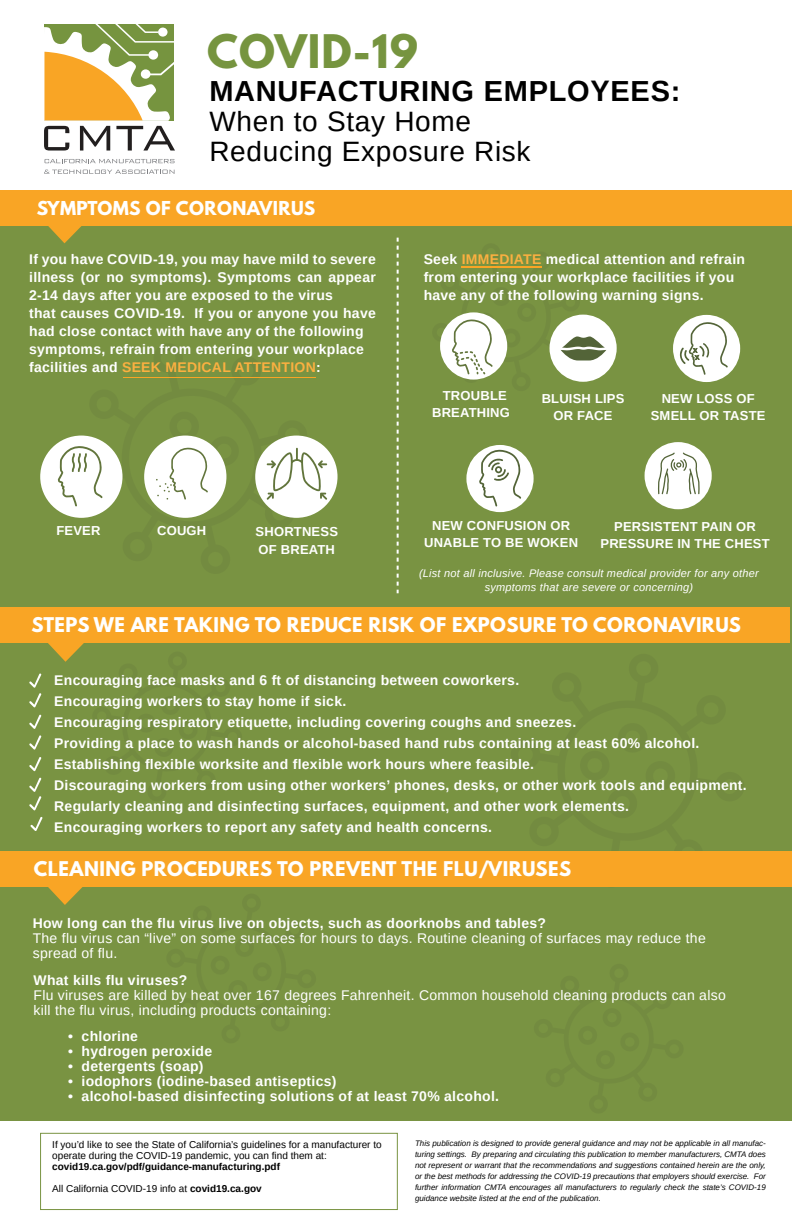
<style>
.page{position:relative;width:792px;height:1224px;background:#fff}
.page>*{position:absolute;margin:0;border:0;box-sizing:border-box;transform-origin:0 0}
.t1{font:700 41px "League Spartan";letter-spacing:.025em;color:#76943f}
.t2{font:700 29px "Arimo";letter-spacing:.025em;color:#000}
.t3{font:28px/30px "Arimo";letter-spacing:.025em;color:#000}
.t4{font:700 18px "League Spartan";letter-spacing:.025em;color:#fff}
.t5{font:700 17px "League Spartan";letter-spacing:.025em;color:#fff}
.t6{font:700 14px/18px "Arimo";letter-spacing:.02em;color:#fff}
.t7{font:14px/15px "Arimo";letter-spacing:.02em;color:#fff}
.t8{font:700 13px/17px "Arimo";letter-spacing:.015em;color:#fff;text-align:center}
.t9{font:italic 11px/14px "Arimo";letter-spacing:.02em;color:#fff;text-align:center}
.t10{font:10px/11px "Arimo";color:#000}
.t11{font:700 10px "Arimo";color:#000}
.t12{font:italic 8px/11px "Arimo";color:#000;text-align:justify}
.s1{color:#fbb040}
.s2{font-weight:700}
</style>
<div class="page">
<div style="left:0;top:215px;width:792px;height:906px;background:#799342"></div>
<svg style="left:44px;top:24px;width:131px;height:127px"></svg>
<svg style="left:45px;top:159px;width:129px;height:4px"></svg>
<svg style="left:44px;top:170px;width:130px;height:4px"></svg>
<svg style="left:40px;top:225px;width:50px;height:18px"></svg>
<div style="left:0;top:190px;width:792px;height:35px;background:#f9a525"></div>
<div style="left:40px;top:436px;width:83px;height:82px;background:#fff;border-radius:50%"></div>
<svg style="left:58px;top:446px;width:45px;height:60px"></svg>
<svg style="left:397px;top:238px;width:2px;height:355px"></svg>
<div style="left:144px;top:436px;width:82px;height:82px;background:#fff;border-radius:50%"></div>
<div style="left:255px;top:436px;width:83px;height:82px;background:#fff;border-radius:50%"></div>
<svg style="left:144px;top:435px;width:83px;height:71px"></svg>
<svg style="left:267px;top:448px;width:60px;height:52px"></svg>
<div style="left:645px;top:442px;width:67px;height:67px;background:#fff;border-radius:50%"></div>
<div style="left:466px;top:445px;width:68px;height:67px;background:#fff;border-radius:50%"></div>
<div style="left:550px;top:315px;width:67px;height:67px;background:#fff;border-radius:50%"></div>
<svg style="left:440px;top:266px;width:166px;height:116px"></svg>
<svg style="left:658px;top:453px;width:42px;height:41px"></svg>
<svg style="left:479px;top:448px;width:42px;height:58px"></svg>
<div style="left:0;top:607px;width:790px;height:36px;background:#f9a525"></div>
<svg style="left:48px;top:887px;width:35px;height:18px"></svg>
<div style="left:0;top:851px;width:792px;height:36px;background:#f9a525"></div>
<hr style="left:462px;top:266px;width:80px;height:2px;background:#f9a525">
<svg style="left:29px;top:643px;width:55px;height:167px"></svg>
<hr style="left:123px;top:377px;width:192px;height:1px;background:#f9a525">
<svg style="left:30px;top:817px;width:13px;height:14px"></svg>
<div style="left:673px;top:315px;width:67px;height:67px;background:#fff;border-radius:50%"></div>
<svg style="left:679px;top:320px;width:49px;height:55px"></svg>
<div style="left:40px;top:1133px;width:358px;height:77px;border:1px solid #799342"></div>
<h1 class="t1" style="left:207px;top:20px;width:213px">COVID-19</h1>
<h2 class="t2" style="left:209px;top:71px;width:473px">MANUFACTURING EMPLOYEES:</h2>
<h3 class="t3" style="left:209px;top:106px;width:323px">When to Stay Home<br>Reducing Exposure Risk</h3>
<p class="t5" style="left:37px;top:195px;width:280px">SYMPTOMS OF CORONAVIRUS</p>
<p class="t6" style="left:29px;top:251px;width:348px">If you have COVID-19, you may have mild to severe illness (or no symptoms). Symptoms can appear 2-14 days after you are exposed to the virus<br>that causes COVID-19. If you or anyone you have had close contact with have any of the following symptoms, refrain from entering your workplace facilities and <span class="s1">SEEK MEDICAL ATTENTION</span>:</p>
<p class="t6" style="left:424px;top:251px;width:323px">Seek <span class="s1">IMMEDIATE</span> medical attention and refrain from entering your workplace facilities if you have any of the following warning signs.</p>
<p class="t8" style="left:56px;top:522px;width:46px">FEVER</p>
<p class="t8" style="left:157px;top:522px;width:51px">COUGH</p>
<p class="t8" style="left:256px;top:522px;width:84px;line-height:18px;text-align:left">SHORTNESS<br>OF BREATH</p>
<p class="t8" style="left:432px;top:387px;width:79px">TROUBLE<br>BREATHING</p>
<p class="t8" style="left:542px;top:390px;width:84px">BLUISH LIPS<br>OR FACE</p>
<p class="t8" style="left:651px;top:390px;width:116px">NEW LOSS OF<br>SMELL OR TASTE</p>
<p class="t8" style="left:424px;top:517px;width:156px">NEW CONFUSION OR<br>UNABLE TO BE WOKEN</p>
<p class="t9" style="left:419px;top:566px;width:341px">(List not all inclusive. Please consult medical provider for any other symptoms that are severe or concerning)</p>
<p class="t8" style="left:600px;top:518px;width:171px">PERSISTENT PAIN OR<br>PRESSURE IN THE CHEST</p>
<p class="t4" style="left:32px;top:611px;width:711px">STEPS WE ARE TAKING TO REDUCE RISK OF EXPOSURE TO CORONAVIRUS</p>
<p class="t6" style="left:54px;top:670px;width:694px;line-height:21px">Encouraging face masks and 6 ft of distancing between coworkers.<br>Encouraging workers to stay home if sick.<br>Encouraging respiratory etiquette, including covering coughs and sneezes.<br>Providing a place to wash hands or alcohol-based hand rubs containing at least 60% alcohol.<br>Establishing flexible worksite and flexible work hours where feasible.<br>Discouraging workers from using other workers’ phones, desks, or other work tools and equipment.<br>Regularly cleaning and disinfecting surfaces, equipment, and other work elements.<br>Encouraging workers to report any safety and health concerns.</p>
<p class="t4" style="left:34px;top:855px;width:539px">CLEANING PROCEDURES TO PREVENT THE FLU/VIRUSES</p>
<p class="t6" style="left:33px;top:915px;width:515px">How long can the flu virus live on objects, such as doorknobs and tables?</p>
<p class="t7" style="left:33px;top:931px;width:675px">The flu virus can “live” on some surfaces for hours to days. Routine cleaning of surfaces may reduce the spread of flu.</p>
<p class="t6" style="left:34px;top:972px;width:155px">What kills flu viruses?</p>
<p class="t7" style="left:34px;top:988px;width:694px">Flu viruses are killed by heat over 167 degrees Fahrenheit. Common household cleaning products can also kill the flu virus, including products containing:</p>
<p class="t6" style="left:68px;top:1027px;width:71px">• chlorine</p>
<p class="t6" style="left:68px;top:1042px;width:146px">• hydrogen peroxide</p>
<p class="t6" style="left:68px;top:1057px;width:137px">• detergents (soap)</p>
<p class="t6" style="left:68px;top:1072px;width:270px">• iodophors (iodine-based antiseptics)</p>
<p class="t6" style="left:68px;top:1087px;width:432px">• alcohol-based disinfecting solutions of at least 70% alcohol.</p>
<p class="t10" style="left:52px;top:1140px;width:331px">If you’d like to see the State of California’s guidelines for a manufacturer to operate during the COVID-19 pandemic, you can find them at:</p>
<p class="t11" style="left:52px;top:1160px;width:229px">covid19.ca.gov/pdf/guidance-manufacturing.pdf</p>
<p class="t10" style="left:52px;top:1184px;width:211px">All California COVID-19 info at <span class="s2">covid19.ca.gov</span></p>
<p class="t12" style="left:415px;top:1138px;width:352px">This publication is designed to provide general guidance and may not be applicable in all manufac&shy;turing settings. By preparing and circulating this publication to member manufacturers, CMTA does not represent or warrant that the recommendations and suggestions contained herein are the only, or the best methods for addressing the COVID-19 precautions that employers should exercise. For further information CMTA encourages all manufacturers to regularly check the state’s COVID-19 guidance website listed at the end of the publication.</p>
</div>
